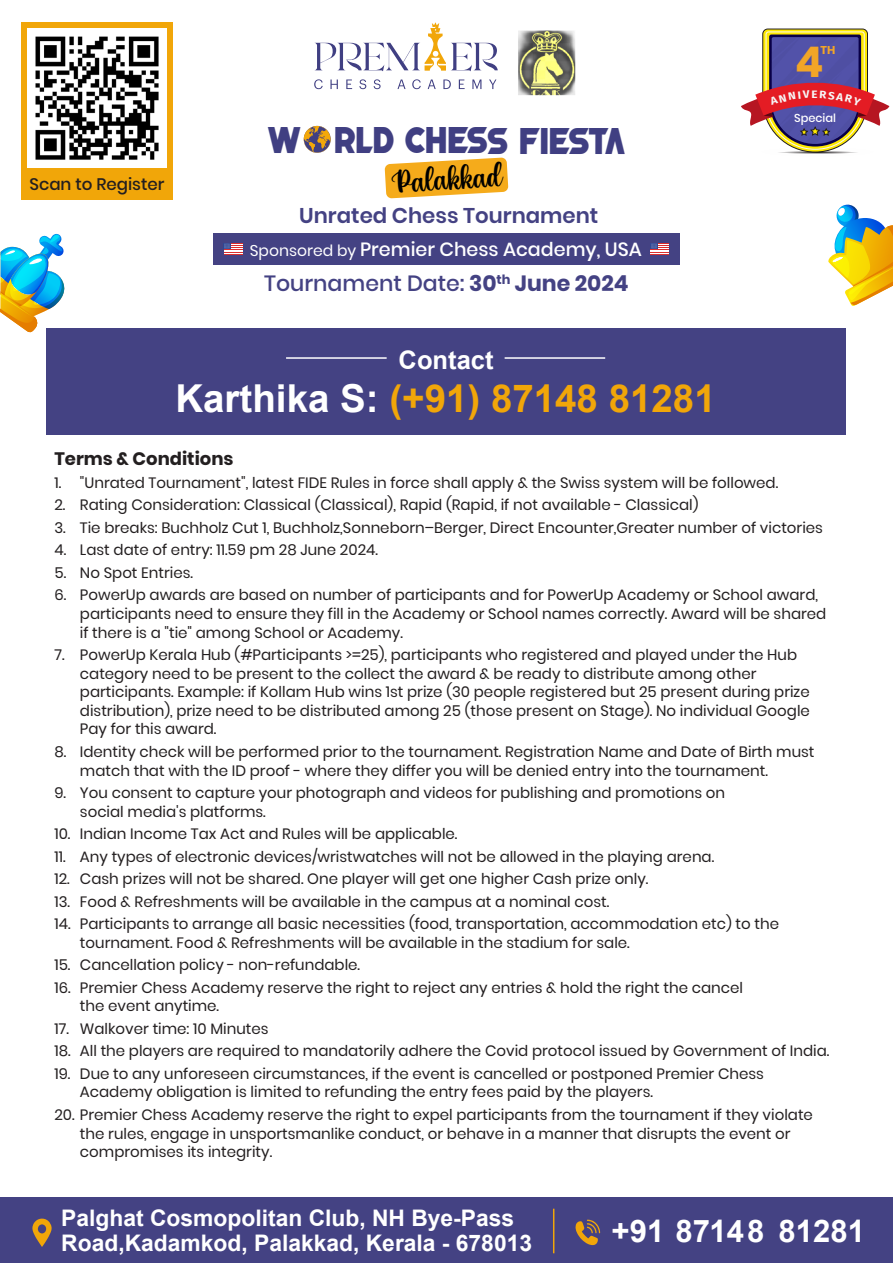
<style>
.page{position:relative;width:893px;height:1263px;background:#fff}
.page>*{position:absolute;margin:0;border:0;box-sizing:border-box;transform-origin:0 0}
.t1{font:700 42.3px "Poppins";color:#f2a527}
.t2{font:700 38.55px "Arial";color:#f1a609}
.t3{font:37.2px "Arrakis";letter-spacing:-.005em;color:#403f82}
.t4{font:35.1px "Hello Valentica";color:#000;scale:.96 1}
.t5{font:700 31.05px "Arial";color:#fff}
.t6{font:700 25.5px "Arial";color:#fff}
.t7{font:700 22.8px/24.9px "Arial";color:#fff}
.t8{font:500 22.05px "Poppins";color:#444283}
.t9{font:600 21.3px "Poppins";color:#444283}
.t10{font:500 19.05px "Poppins";color:#fff}
.t11{font:700 18px "Poppins";color:#231f20}
.t12{font:500 16.65px "Poppins";color:#231f20}
.t13{font:15px/18.6px "Poppins";color:#231f20}
.t14{font:500 11.4px "Poppins";color:#fff}
.t15{font:700 11.25px "Poppins";color:#f2a527}
.t16{font:700 10.65px "Fira Sans";color:#f6f6f6;scale:1.08 1}
.s1{font-weight:400;font-size:15.6px}
.s2{font-weight:700}
.s3{color:#fff}
</style>
<div class="page">
<div style="left:21px;top:22px;width:152px;height:178px;background:#f1a609"></div>
<div style="left:27px;top:28px;width:140px;height:140px;background:#fff"></div>
<img style="left:35px;top:36px;width:124px;height:124px">
<svg style="left:828px;top:205px;width:65px;height:101px"></svg>
<svg style="left:0;top:234px;width:65px;height:99px"></svg>
<div style="left:46px;top:328px;width:799px;height:106px;background:#444283"></div>
<svg style="left:314px;top:79px;width:182px;height:10px"></svg>
<svg style="left:314px;top:22px;width:184px;height:49px"></svg>
<img style="left:518px;top:30px;width:58px;height:66px">
<svg style="left:760px;top:147px;width:115px;height:10px"></svg>
<hr style="left:286px;top:357px;width:101px;height:2px;background:#fff">
<hr style="left:505px;top:357px;width:100px;height:2px;background:#fff">
<div style="left:213px;top:233px;width:467px;height:32px;background:#444283"></div>
<svg style="left:650px;top:243px;width:19px;height:12px"></svg>
<svg style="left:224px;top:243px;width:18px;height:12px"></svg>
<svg style="left:304px;top:126px;width:27px;height:27px"></svg>
<svg style="left:385px;top:157px;width:123px;height:41px"></svg>
<div style="left:0;top:1197px;width:893px;height:66px;background:#444283"></div>
<svg style="left:32px;top:1218px;width:20px;height:29px"></svg>
<svg style="left:575px;top:1220px;width:25px;height:25px"></svg>
<hr style="left:553px;top:1209px;width:1px;height:44px;background:#f1a609">
<svg style="left:741px;top:28px;width:148px;height:125px"></svg>
<p class="t12" style="left:29px;top:174px;width:137px">Scan to Register</p>
<h3 class="t3" style="left:268px;top:121px;width:358px">W RLD CHESS FIESTA</h3>
<h3 class="t4" style="left:390px;top:167px;width:117px;rotate:-3deg">Palakkad</h3>
<h3 class="t9" style="left:299px;top:203px;width:301px">Unrated Chess Tournament</h3>
<p class="t10" style="left:250px;top:238px;width:393px"><span class="s1">Sponsored by</span> Premier Chess Academy, USA</p>
<h3 class="t8" style="left:264px;top:271px;width:366px">Tournament Date: <span class="s2">30</span><sup>th</sup> <span class="s2">June 2024</span></h3>
<h3 class="t6" style="left:399px;top:342px;width:97px">Contact</h3>
<h2 class="t2" style="left:175px;top:372px;width:542px"><span class="s3">Karthika S:</span> (+91) 87148 81281</h2>
<h1 class="t1" style="left:795px;top:38px;width:30px">4</h1>
<p class="t15" style="left:820px;top:44px;width:16px">TH</p>
<p class="t16" style="left:811px;top:85px;width:7px">E</p>
<p class="t14" style="left:794px;top:111px;width:44px">Special</p>
<p class="t11" style="left:54px;top:449px;width:181px">Terms &amp; Conditions</p>
<p class="t13" style="left:54px;top:473px;width:725px">1. "Unrated Tournament", latest FIDE Rules in force shall apply &amp; the Swiss system will be followed.</p>
<p class="t13" style="left:54px;top:496px;width:645px">2. Rating Consideration: Classical (Classical), Rapid (Rapid, if not available - Classical)</p>
<p class="t13" style="left:54px;top:518px;width:770px">3. Tie breaks: Buchholz Cut 1, Buchholz,Sonneborn–Berger, Direct Encounter,Greater number of victories</p>
<p class="t13" style="left:54px;top:541px;width:325px">4. Last date of entry: 11.59 pm 28 June 2024.</p>
<p class="t13" style="left:54px;top:563px;width:140px">5. No Spot Entries.</p>
<p class="t13" style="left:80px;top:586px;width:748px;text-indent:-26px">6. PowerUp awards are based on number of participants and for PowerUp Academy or School award, participants need to ensure they fill in the Academy or School names correctly. Award will be shared if there is a "tie" among School or Academy.</p>
<p class="t13" style="left:80px;top:646px;width:731px;text-indent:-26px">7. PowerUp Kerala Hub (#Participants &gt;=25), participants who registered and played under the Hub category need to be present to the collect the award &amp; be ready to distribute among other participants. Example: if Kollam Hub wins 1st prize (30 people registered but 25 present during prize distribution), prize need to be distributed among 25 (those present on Stage). No individual Google Pay for this award.</p>
<p class="t13" style="left:80px;top:742px;width:736px;text-indent:-26px">8. Identity check will be performed prior to the tournament. Registration Name and Date of Birth must match that with the ID proof - where they differ you will be denied entry into the tournament.</p>
<p class="t13" style="left:80px;top:783px;width:647px;text-indent:-26px">9. You consent to capture your photograph and videos for publishing and promotions on social media's platforms.</p>
<p class="t13" style="left:54px;top:825px;width:405px">10. Indian Income Tax Act and Rules will be applicable.</p>
<p class="t13" style="left:54px;top:847px;width:661px">11. Any types of electronic devices/wristwatches will not be allowed in the playing arena.</p>
<p class="t13" style="left:54px;top:870px;width:596px">12. Cash prizes will not be shared. One player will get one higher Cash prize only.</p>
<p class="t13" style="left:54px;top:892px;width:556px">13. Food &amp; Refreshments will be available in the campus at a nominal cost.</p>
<p class="t13" style="left:80px;top:915px;width:701px;text-indent:-26px">14. Participants to arrange all basic necessities (food, transportation, accommodation etc) to the tournament. Food &amp; Refreshments will be available in the stadium for sale.</p>
<p class="t13" style="left:54px;top:956px;width:307px">15. Cancellation policy - non-refundable.</p>
<p class="t13" style="left:80px;top:978px;width:665px;text-indent:-26px">16. Premier Chess Academy reserve the right to reject any entries &amp; hold the right the cancel the event anytime.</p>
<p class="t13" style="left:54px;top:1019px;width:216px">17. Walkover time: 10 Minutes</p>
<p class="t13" style="left:54px;top:1042px;width:776px">18. All the players are required to mandatorily adhere the Covid protocol issued by Government of India.</p>
<p class="t13" style="left:80px;top:1064px;width:686px;text-indent:-26px">19. Due to any unforeseen circumstances, if the event is cancelled or postponed Premier Chess<br>Academy obligation is limited to refunding the entry fees paid by the players.</p>
<p class="t13" style="left:80px;top:1105px;width:734px;text-indent:-26px">20. Premier Chess Academy reserve the right to expel participants from the tournament if they violate the rules, engage in unsportsmanlike conduct, or behave in a manner that disrupts the event or compromises its integrity.</p>
<h3 class="t7" style="left:61px;top:1205px;width:472px">Palghat Cosmopolitan Club, NH Bye-Pass<br>Road,Kadamkod, Palakkad, Kerala - 678013</h3>
<h3 class="t5" style="left:612px;top:1210px;width:255px">+91 87148 81281</h3>
</div>
